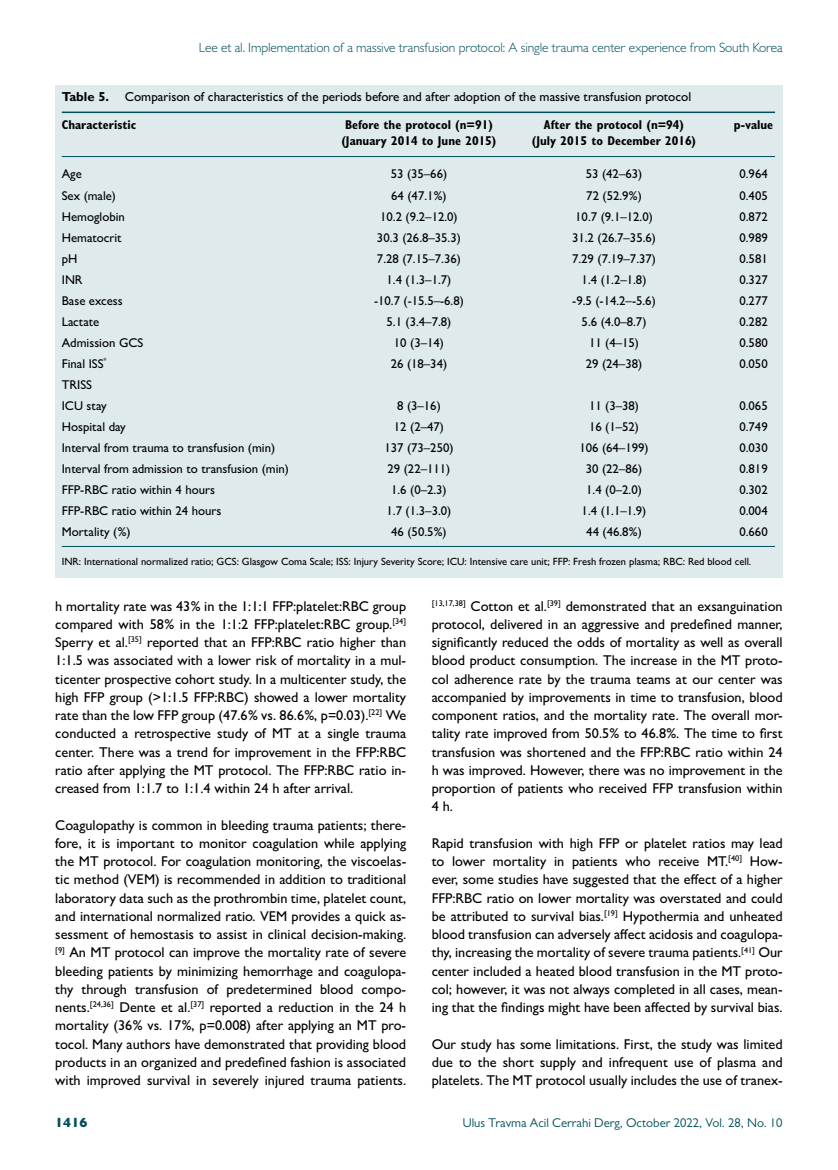
<style>
.page{position:relative;width:838px;height:1170px;background:#fff}
.page>*{position:absolute;margin:0;border:0;box-sizing:border-box;transform-origin:0 0}
.t1{font:500 14.25px/18.3px "Gill Sans MT Pro";color:#000;text-align:justify}
.t2{font:300 13.5px "Gill Sans MT Pro";letter-spacing:-.005em;color:#004f5a}
.t3{font:800 13.5px "Gill Sans MT Pro";color:#004f5a}
.t4{font:500 13.05px "Gill Sans MT Pro";color:#000}
.t5{font:500 12.75px/21px "Gill Sans MT Pro";color:#000}
.t6{font:700 condensed 12.75px "Gill Sans MT Pro";color:#000}
.t7{font:12.75px "Gill Sans MT Pro";color:#004f5a}
.t8{font:500 10.5px "Gill Sans MT Pro";color:#000}
.s1{font-weight:700}
</style>
<div class="page">
<div style="left:55px;top:85px;width:727px;height:492px;background:#deeaec"></div>
<hr style="left:62px;top:111px;width:713px;height:2px;background:#004f5a">
<hr style="left:62px;top:156px;width:713px;height:1px;background:#004f5a">
<hr style="left:62px;top:546px;width:713px;height:1px;background:#004f5a">
<p class="t2" style="left:199px;top:39px;width:585px">Lee et al. Implementation of a massive transfusion protocol: A single trauma center experience from South Korea</p>
<p class="t4" style="left:62px;top:89px;width:631px"><span class="s1">Table 5.</span> Comparison of characteristics of the periods before and after adoption of the massive transfusion protocol</p>
<p class="t6" style="left:62px;top:117px;width:76px">Characteristic</p>
<p class="t6" style="left:345px;top:117px;width:149px">Before the protocol (n=91)</p>
<p class="t6" style="left:544px;top:117px;width:142px">After the protocol (n=94)</p>
<p class="t6" style="left:734px;top:117px;width:41px">p-value</p>
<p class="t6" style="left:341px;top:133px;width:156px">(January 2014 to June 2015)</p>
<p class="t6" style="left:532px;top:133px;width:166px">(July 2015 to December 2016)</p>
<p class="t5" style="left:62px;top:163px;width:22px">Age</p>
<p class="t5" style="left:391px;top:163px;width:58px">53 (35–66)</p>
<p class="t5" style="left:586px;top:163px;width:58px">53 (42–63)</p>
<p class="t5" style="left:739px;top:163px;width:30px">0.964</p>
<p class="t5" style="left:62px;top:184px;width:56px">Sex (male)</p>
<p class="t5" style="left:391px;top:184px;width:57px">64 (47.1%)</p>
<p class="t5" style="left:586px;top:184px;width:57px">72 (52.9%)</p>
<p class="t5" style="left:739px;top:184px;width:30px">0.405</p>
<p class="t5" style="left:62px;top:205px;width:65px">Hemoglobin</p>
<p class="t5" style="left:380px;top:205px;width:79px">10.2 (9.2–12.0)</p>
<p class="t5" style="left:575px;top:205px;width:79px">10.7 (9.1–12.0)</p>
<p class="t5" style="left:739px;top:205px;width:30px">0.872</p>
<p class="t5" style="left:62px;top:226px;width:61px">Hematocrit</p>
<p class="t5" style="left:377px;top:226px;width:85px">30.3 (26.8–35.3)</p>
<p class="t5" style="left:572px;top:226px;width:85px">31.2 (26.7–35.6)</p>
<p class="t5" style="left:739px;top:226px;width:30px">0.989</p>
<p class="t5" style="left:62px;top:247px;width:17px">pH</p>
<p class="t5" style="left:377px;top:247px;width:85px">7.28 (7.15–7.36)</p>
<p class="t5" style="left:572px;top:247px;width:85px">7.29 (7.19–7.37)</p>
<p class="t5" style="left:739px;top:247px;width:30px">0.581</p>
<p class="t5" style="left:62px;top:268px;width:22px">INR</p>
<p class="t5" style="left:386px;top:268px;width:66px">1.4 (1.3–1.7)</p>
<p class="t5" style="left:581px;top:268px;width:66px">1.4 (1.2–1.8)</p>
<p class="t5" style="left:739px;top:268px;width:30px">0.327</p>
<p class="t5" style="left:62px;top:289px;width:62px">Base excess</p>
<p class="t5" style="left:374px;top:289px;width:91px">-10.7 (-15.5–-6.8)</p>
<p class="t5" style="left:572px;top:289px;width:85px">-9.5 (-14.2–-5.6)</p>
<p class="t5" style="left:739px;top:289px;width:30px">0.277</p>
<p class="t5" style="left:62px;top:310px;width:39px">Lactate</p>
<p class="t5" style="left:386px;top:310px;width:66px">5.1 (3.4–7.8)</p>
<p class="t5" style="left:581px;top:310px;width:66px">5.6 (4.0–8.7)</p>
<p class="t5" style="left:739px;top:310px;width:30px">0.282</p>
<p class="t5" style="left:62px;top:331px;width:83px">Admission GCS</p>
<p class="t5" style="left:394px;top:331px;width:52px">10 (3–14)</p>
<p class="t5" style="left:589px;top:331px;width:52px">11 (4–15)</p>
<p class="t5" style="left:739px;top:331px;width:30px">0.580</p>
<p class="t5" style="left:62px;top:352px;width:46px">Final ISS<sup>*</sup></p>
<p class="t5" style="left:391px;top:352px;width:58px">26 (18–34)</p>
<p class="t5" style="left:586px;top:352px;width:58px">29 (24–38)</p>
<p class="t5" style="left:739px;top:352px;width:30px">0.050</p>
<p class="t5" style="left:62px;top:373px;width:46px">TRISS<br>ICU stay</p>
<p class="t5" style="left:397px;top:394px;width:45px">8 (3–16)</p>
<p class="t5" style="left:589px;top:394px;width:52px">11 (3–38)</p>
<p class="t5" style="left:739px;top:394px;width:30px">0.065</p>
<p class="t5" style="left:62px;top:415px;width:65px">Hospital day</p>
<p class="t5" style="left:394px;top:415px;width:52px">12 (2–47)</p>
<p class="t5" style="left:589px;top:415px;width:52px">16 (1–52)</p>
<p class="t5" style="left:739px;top:415px;width:30px">0.749</p>
<p class="t5" style="left:62px;top:436px;width:215px">Interval from trauma to transfusion (min)</p>
<p class="t5" style="left:384px;top:436px;width:71px">137 (73–250)</p>
<p class="t5" style="left:579px;top:436px;width:71px">106 (64–199)</p>
<p class="t5" style="left:739px;top:436px;width:30px">0.030</p>
<p class="t5" style="left:62px;top:457px;width:229px">Interval from admission to transfusion (min)</p>
<p class="t5" style="left:387px;top:457px;width:64px">29 (22–111)</p>
<p class="t5" style="left:586px;top:457px;width:58px">30 (22–86)</p>
<p class="t5" style="left:739px;top:457px;width:30px">0.819</p>
<p class="t5" style="left:62px;top:478px;width:155px">FFP-RBC ratio within 4 hours</p>
<p class="t5" style="left:391px;top:478px;width:57px">1.6 (0–2.3)</p>
<p class="t5" style="left:586px;top:478px;width:57px">1.4 (0–2.0)</p>
<p class="t5" style="left:739px;top:478px;width:30px">0.302</p>
<p class="t5" style="left:62px;top:499px;width:161px">FFP-RBC ratio within 24 hours</p>
<p class="t5" style="left:386px;top:499px;width:66px">1.7 (1.3–3.0)</p>
<p class="t5" style="left:581px;top:499px;width:66px">1.4 (1.1–1.9)</p>
<p class="t5" style="left:739px;top:499px;width:30px">0.004</p>
<p class="t5" style="left:62px;top:520px;width:70px">Mortality (%)</p>
<p class="t5" style="left:391px;top:520px;width:57px">46 (50.5%)</p>
<p class="t5" style="left:586px;top:520px;width:57px">44 (46.8%)</p>
<p class="t5" style="left:739px;top:520px;width:30px">0.660</p>
<p class="t8" style="left:62px;top:555px;width:691px">INR: International normalized ratio; GCS: Glasgow Coma Scale; ISS: Injury Severity Score; ICU: Intensive care unit; FFP: Fresh frozen plasma; RBC: Red blood cell.</p>
<p class="t1" style="left:55px;top:596px;width:352px">h mortality rate was 43% in the 1:1:1 FFP:platelet:RBC group compared with 58% in the 1:1:2 FFP:platelet:RBC group.<sup>[34] </sup>Sperry et al.<sup>[35]</sup> reported that an FFP:RBC ratio higher than 1:1.5 was associated with a lower risk of mortality in a mul&shy;ticenter prospective cohort study. In a multicenter study, the high FFP group (&gt;1:1.5 FFP:RBC) showed a lower mortality rate than the low FFP group (47.6% vs. 86.6%, p=0.03).<sup>[22]</sup> We conducted a retrospective study of MT at a single trauma center. There was a trend for improvement in the FFP:RBC ratio after applying the MT protocol. The FFP:RBC ratio in&shy;creased from 1:1.7 to 1:1.4 within 24 h after arrival.</p>
<p class="t1" style="left:55px;top:815px;width:352px">Coagulopathy is common in bleeding trauma patients; there&shy;fore, it is important to monitor coagulation while applying the MT protocol. For coagulation monitoring, the viscoelas&shy;tic method (VEM) is recommended in addition to traditional laboratory data such as the prothrombin time, platelet count, and international normalized ratio. VEM provides a quick as&shy;sessment of hemostasis to assist in clinical decision-making. <sup>[9]</sup> An MT protocol can improve the mortality rate of severe bleeding patients by minimizing hemorrhage and coagulopa&shy;thy through transfusion of predetermined blood compo&shy;nents.<sup>[24,36]</sup> Dente et al.<sup>[37]</sup> reported a reduction in the 24 h mortality (36% vs. 17%, p=0.008) after applying an MT pro&shy;tocol. Many authors have demonstrated that providing blood products in an organized and predefined fashion is associated with improved survival in severely injured trauma patients.</p>
<p class="t1" style="left:432px;top:596px;width:352px"><sup>[13,17,38]</sup> Cotton et al.<sup>[39]</sup> demonstrated that an exsanguination protocol, delivered in an aggressive and predefined manner, significantly reduced the odds of mortality as well as overall blood product consumption. The increase in the MT proto&shy;col adherence rate by the trauma teams at our center was accompanied by improvements in time to transfusion, blood component ratios, and the mortality rate. The overall mor&shy;tality rate improved from 50.5% to 46.8%. The time to first transfusion was shortened and the FFP:RBC ratio within 24 h was improved. However, there was no improvement in the proportion of patients who received FFP transfusion within 4 h.</p>
<p class="t1" style="left:432px;top:833px;width:352px">Rapid transfusion with high FFP or platelet ratios may lead to lower mortality in patients who receive MT.<sup>[40]</sup> How&shy;ever, some studies have suggested that the effect of a higher FFP:RBC ratio on lower mortality was overstated and could be attributed to survival bias.<sup>[19]</sup> Hypothermia and unheated blood transfusion can adversely affect acidosis and coagulopa&shy;thy, increasing the mortality of severe trauma patients.<sup>[41]</sup> Our center included a heated blood transfusion in the MT proto&shy;col; however, it was not always completed in all cases, mean&shy;ing that the findings might have been affected by survival bias.</p>
<p class="t1" style="left:432px;top:1034px;width:352px">Our study has some limitations. First, the study was limited due to the short supply and infrequent use of plasma and platelets. The MT protocol usually includes the use of tranex-</p>
<p class="t3" style="left:55px;top:1114px;width:34px">1416</p>
<p class="t7" style="left:463px;top:1115px;width:321px">Ulus Travma Acil Cerrahi Derg, October 2022, Vol. 28, No. 10</p>
</div>
